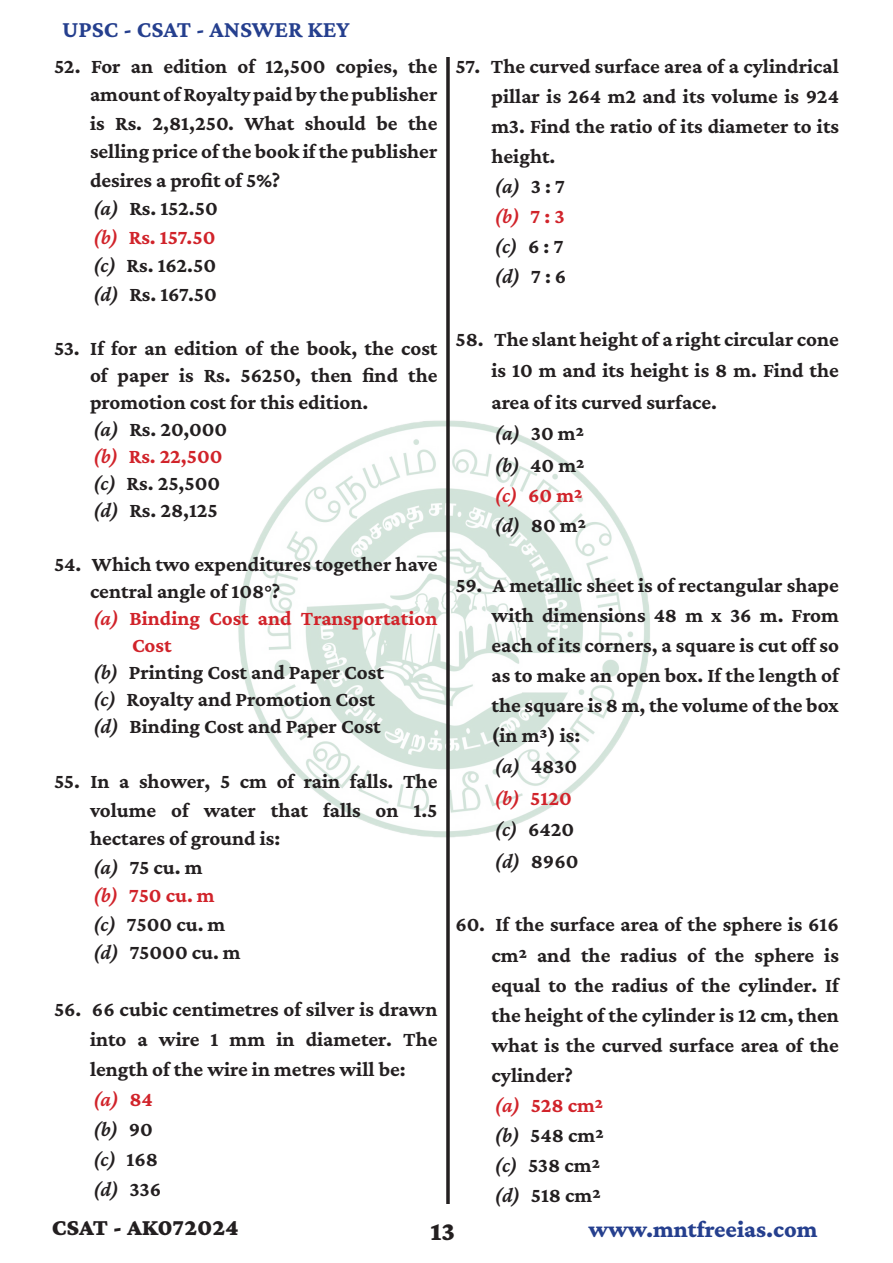
<style>
.page{position:relative;width:893px;height:1263px;background:#fff}
.page>*{position:absolute;margin:0;border:0;box-sizing:border-box;transform-origin:0 0}
.t1{font:900 27px "Crimson Pro";color:#231f20}
.t2{font:700 24px "Crimson Pro";color:#253f8e}
.t3{font:800 24px "Crimson Pro";color:#253f8e}
.t4{font:900 24px "Crimson Pro";color:#231f20}
.t5{font:700 21px/30px "Crimson Pro";color:#231f20;text-align:justify}
.t6{font:700 21px/27px "Crimson Pro";color:#d1232a}
.t7{font:italic 600 21px "Crimson Pro";color:#231f20}
.t8{font:italic 600 21px "Crimson Pro";color:#d1232a}
.s1{font-weight:600;font-style:italic}
.s2{font-weight:700;font-style:normal}
</style>
<div class="page">
<img style="left:238px;top:415px;width:412px;height:427px">
<hr style="left:446px;top:57px;width:3px;height:1147px;background:#231f20">
<p class="t2" style="left:62px;top:14px;width:289px">UPSC - CSAT - ANSWER KEY</p>
<p class="t5" style="left:90px;top:51px;width:349px;line-height:28.5px;text-indent:-36px">52. For an edition of 12,500 copies, the amount of Royalty paid by the publisher is Rs. 2,81,250. What should be the selling price of the book if the publisher desires a profit of 5%?</p>
<p class="t5" style="left:93px;top:193px;width:126px"><span class="s1">(a)</span> Rs. 152.50</p>
<p class="t6" style="left:93px;top:223px;width:124px"><span class="s1">(b)</span> Rs. 157.50</p>
<p class="t5" style="left:93px;top:250px;width:125px"><span class="s1">(c)</span> Rs. 162.50</p>
<p class="t5" style="left:93px;top:279px;width:125px"><span class="s1">(d)</span> Rs. 167.50</p>
<p class="t5" style="left:90px;top:334px;width:349px;line-height:27px;text-indent:-36px">53. If for an edition of the book, the cost of paper is Rs. 56250, then find the promotion cost for this edition.</p>
<p class="t5" style="left:93px;top:414px;width:136px"><span class="s1">(a)</span> Rs. 20,000</p>
<p class="t6" style="left:93px;top:442px;width:131px"><span class="s1">(b)</span> Rs. 22,500</p>
<p class="t5" style="left:93px;top:468px;width:129px"><span class="s1">(c)</span> Rs. 25,500</p>
<p class="t5" style="left:93px;top:495px;width:126px"><span class="s1">(d)</span> Rs. 28,125</p>
<p class="t5" style="left:90px;top:550px;width:349px;line-height:27px;text-indent:-36px">54. Which two expenditures together have central angle of 108°?</p>
<p class="t6" style="left:132px;top:604px;width:307px;text-indent:-39px"><span class="s1">(a)</span> Binding Cost and Transportation<br>Cost</p>
<p class="t5" style="left:93px;top:657px;width:293px"><span class="s1">(b)</span> Printing Cost and Paper Cost</p>
<p class="t5" style="left:93px;top:684px;width:284px"><span class="s1">(c)</span> Royalty and Promotion Cost</p>
<p class="t5" style="left:93px;top:711px;width:289px"><span class="s1">(d)</span> Binding Cost and Paper Cost</p>
<p class="t5" style="left:90px;top:767px;width:349px;line-height:28.5px;text-indent:-36px">55. In a shower, 5 cm of rain falls. The volume of water that falls on 1.5 hectares of ground is:</p>
<p class="t5" style="left:93px;top:852px;width:111px"><span class="s1">(a)</span> 75 cu. m</p>
<p class="t6" style="left:93px;top:882px;width:123px"><span class="s1">(b)</span> 750 cu. m</p>
<p class="t5" style="left:93px;top:909px;width:134px"><span class="s1">(c)</span> 7500 cu. m</p>
<p class="t5" style="left:93px;top:937px;width:149px"><span class="s1">(d)</span> 75000 cu. m</p>
<p class="t5" style="left:90px;top:994px;width:349px;text-indent:-36px">56. 66 cubic centimetres of silver is drawn into a wire 1 mm in diameter. The length of the wire in metres will be:</p>
<p class="t8" style="left:93px;top:1086px;width:61px">(a) <span class="s2">84</span></p>
<p class="t7" style="left:93px;top:1116px;width:62px">(b) <span class="s2">90</span></p>
<p class="t7" style="left:93px;top:1146px;width:67px">(c) <span class="s2">168</span></p>
<p class="t7" style="left:93px;top:1176px;width:70px">(d) <span class="s2">336</span></p>
<p class="t5" style="left:491px;top:51px;width:349px;text-indent:-36px">57. The curved surface area of a cylindrical pillar is 264 m2 and its volume is 924 m3. Find the ratio of its diameter to its height.</p>
<p class="t7" style="left:494px;top:173px;width:72px">(a) <span class="s2">3 : 7</span></p>
<p class="t8" style="left:494px;top:203px;width:72px">(b) <span class="s2">7 : 3</span></p>
<p class="t7" style="left:494px;top:233px;width:71px">(c) <span class="s2">6 : 7</span></p>
<p class="t7" style="left:494px;top:263px;width:73px">(d) <span class="s2">7 : 6</span></p>
<p class="t5" style="left:491px;top:323px;width:349px;line-height:31.5px;text-indent:-36px">58. The slant height of a right circular cone is 10 m and its height is 8 m. Find the area of its curved surface.</p>
<p class="t5" style="left:494px;top:418px;width:91px"><span class="s1">(a)</span> 30 m2</p>
<p class="t5" style="left:494px;top:450px;width:91px"><span class="s1">(b)</span> 40 m2</p>
<p class="t6" style="left:494px;top:481px;width:89px"><span class="s1">(c)</span> 60 m2</p>
<p class="t5" style="left:494px;top:510px;width:93px"><span class="s1">(d)</span> 80 m2</p>
<p class="t5" style="left:491px;top:570px;width:349px;text-indent:-36px">59. A metallic sheet is of rectangular shape with dimensions 48 m x 36 m. From each of its corners, a square is cut off so as to make an open box. If the length of the square is 8 m, the volume of the box (in m3) is:</p>
<p class="t5" style="left:494px;top:751px;width:84px"><span class="s1">(a)</span> 4830</p>
<p class="t6" style="left:494px;top:784px;width:79px"><span class="s1">(b)</span> 5120</p>
<p class="t5" style="left:494px;top:814px;width:81px"><span class="s1">(c)</span> 6420</p>
<p class="t5" style="left:494px;top:846px;width:86px"><span class="s1">(d)</span> 8960</p>
<p class="t5" style="left:491px;top:909px;width:349px;text-indent:-36px">60. If the surface area of the sphere is 616 cm2 and the radius of the sphere is equal to the radius of the cylinder. If the height of the cylinder is 12 cm, then what is the curved surface area of the cylinder?</p>
<p class="t6" style="left:494px;top:1092px;width:110px"><span class="s1">(a)</span> 528 cm2</p>
<p class="t5" style="left:494px;top:1120px;width:111px"><span class="s1">(b)</span> 548 cm2</p>
<p class="t5" style="left:494px;top:1150px;width:107px"><span class="s1">(c)</span> 538 cm2</p>
<p class="t5" style="left:494px;top:1180px;width:108px"><span class="s1">(d)</span> 518 cm2</p>
<p class="t4" style="left:52px;top:1212px;width:189px">CSAT - AK072024</p>
<p class="t1" style="left:430px;top:1213px;width:26px">13</p>
<p class="t3" style="left:588px;top:1214px;width:231px">www.mntfreeias.com</p>
</div>
